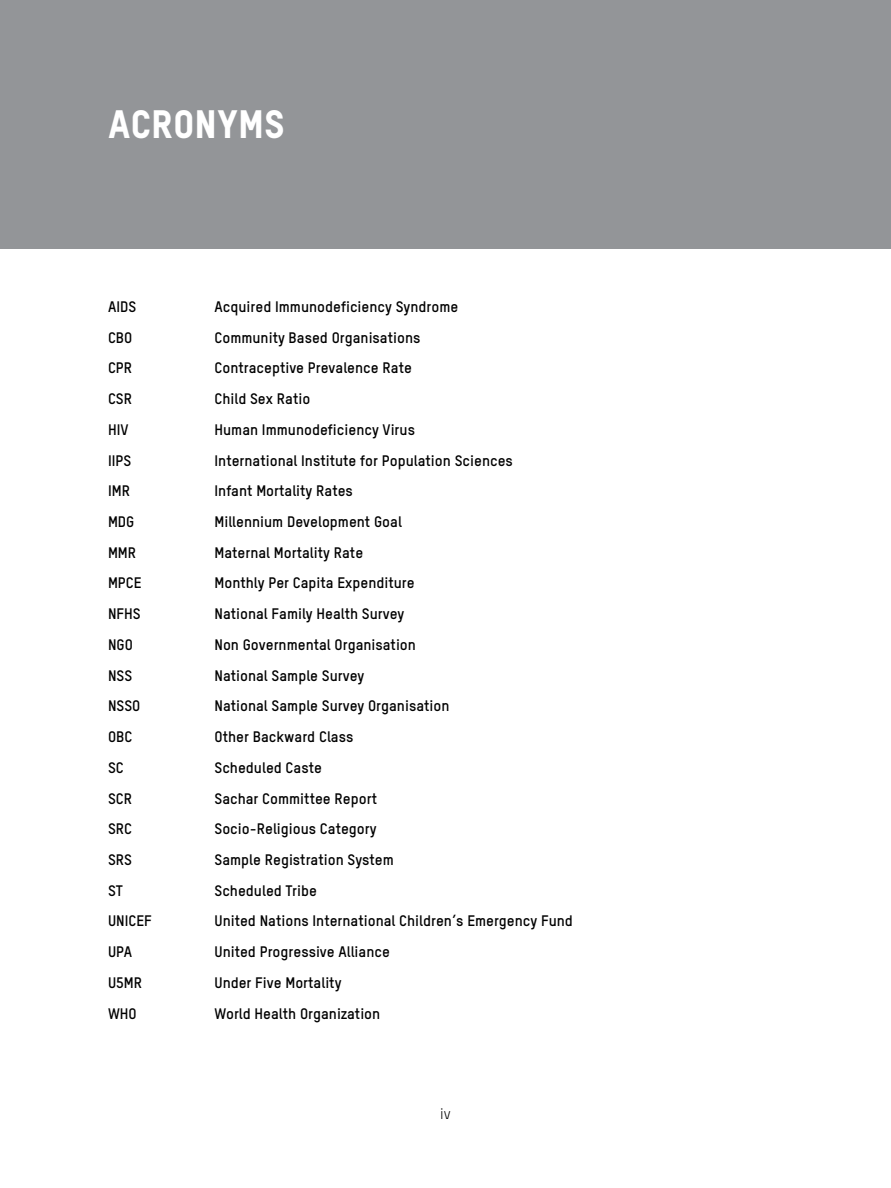
<style>
.page{position:relative;width:891px;height:1188px;background:#fff}
.page>*{position:absolute;margin:0;border:0;box-sizing:border-box;transform-origin:0 0}
.t1{font:39px "Oxfam TSTARPRO Headline";color:#fff}
.t2{font:700 15px "Oxfam TSTARPRO";color:#000}
.t3{font:15px "Oxfam TSTARPRO";color:#000}
</style>
<div class="page">
<div style="left:0;top:0;width:891px;height:249px;background:#939598"></div>
<h1 class="t1" style="left:108px;top:100px;width:178px">ACRONYMS</h1>
<p class="t2" style="left:108px;top:298px;width:30px">AIDS</p>
<p class="t2" style="left:214px;top:298px;width:245px">Acquired Immunodeficiency Syndrome</p>
<p class="t2" style="left:108px;top:328px;width:26px">CBO</p>
<p class="t2" style="left:214px;top:328px;width:207px">Community Based Organisations</p>
<p class="t2" style="left:108px;top:359px;width:26px">CPR</p>
<p class="t2" style="left:214px;top:359px;width:199px">Contraceptive Prevalence Rate</p>
<p class="t2" style="left:108px;top:390px;width:26px">CSR</p>
<p class="t2" style="left:214px;top:390px;width:97px">Child Sex Ratio</p>
<p class="t2" style="left:108px;top:420px;width:22px">HIV</p>
<p class="t2" style="left:214px;top:420px;width:202px">Human Immunodeficiency Virus</p>
<p class="t2" style="left:108px;top:451px;width:25px">IIPS</p>
<p class="t2" style="left:214px;top:451px;width:300px">International Institute for Population Sciences</p>
<p class="t2" style="left:108px;top:482px;width:24px">IMR</p>
<p class="t2" style="left:214px;top:482px;width:140px">Infant Mortality Rates</p>
<p class="t2" style="left:108px;top:513px;width:28px">MDG</p>
<p class="t2" style="left:214px;top:513px;width:189px">Millennium Development Goal</p>
<p class="t2" style="left:108px;top:543px;width:30px">MMR</p>
<p class="t2" style="left:214px;top:543px;width:150px">Maternal Mortality Rate</p>
<p class="t2" style="left:108px;top:574px;width:35px">MPCE</p>
<p class="t2" style="left:214px;top:574px;width:202px">Monthly Per Capita Expenditure</p>
<p class="t2" style="left:108px;top:605px;width:34px">NFHS</p>
<p class="t2" style="left:214px;top:605px;width:191px">National Family Health Survey</p>
<p class="t2" style="left:108px;top:635px;width:26px">NGO</p>
<p class="t2" style="left:214px;top:635px;width:203px">Non Governmental Organisation</p>
<p class="t2" style="left:108px;top:666px;width:26px">NSS</p>
<p class="t2" style="left:214px;top:666px;width:151px">National Sample Survey</p>
<p class="t2" style="left:108px;top:697px;width:34px">NSSO</p>
<p class="t2" style="left:214px;top:697px;width:237px">National Sample Survey Organisation</p>
<p class="t2" style="left:108px;top:728px;width:26px">OBC</p>
<p class="t2" style="left:214px;top:728px;width:140px">Other Backward Class</p>
<p class="t2" style="left:108px;top:758px;width:17px">SC</p>
<p class="t2" style="left:214px;top:758px;width:109px">Scheduled Caste</p>
<p class="t2" style="left:108px;top:789px;width:26px">SCR</p>
<p class="t2" style="left:214px;top:789px;width:164px">Sachar Committee Report</p>
<p class="t2" style="left:108px;top:820px;width:26px">SRC</p>
<p class="t2" style="left:214px;top:820px;width:164px">Socio-Religious Category</p>
<p class="t2" style="left:108px;top:850px;width:26px">SRS</p>
<p class="t2" style="left:214px;top:850px;width:181px">Sample Registration System</p>
<p class="t2" style="left:108px;top:881px;width:17px">ST</p>
<p class="t2" style="left:214px;top:881px;width:104px">Scheduled Tribe</p>
<p class="t2" style="left:108px;top:912px;width:45px">UNICEF</p>
<p class="t2" style="left:214px;top:912px;width:360px">United Nations International Children’s Emergency Fund</p>
<p class="t2" style="left:108px;top:943px;width:26px">UPA</p>
<p class="t2" style="left:214px;top:943px;width:177px">United Progressive Alliance</p>
<p class="t2" style="left:108px;top:973px;width:36px">U5MR</p>
<p class="t2" style="left:214px;top:973px;width:128px">Under Five Mortality</p>
<p class="t2" style="left:108px;top:1004px;width:30px">WHO</p>
<p class="t2" style="left:214px;top:1004px;width:167px">World Health Organization</p>
<p class="t3" style="left:440px;top:1104px;width:12px">iv</p>
</div>
